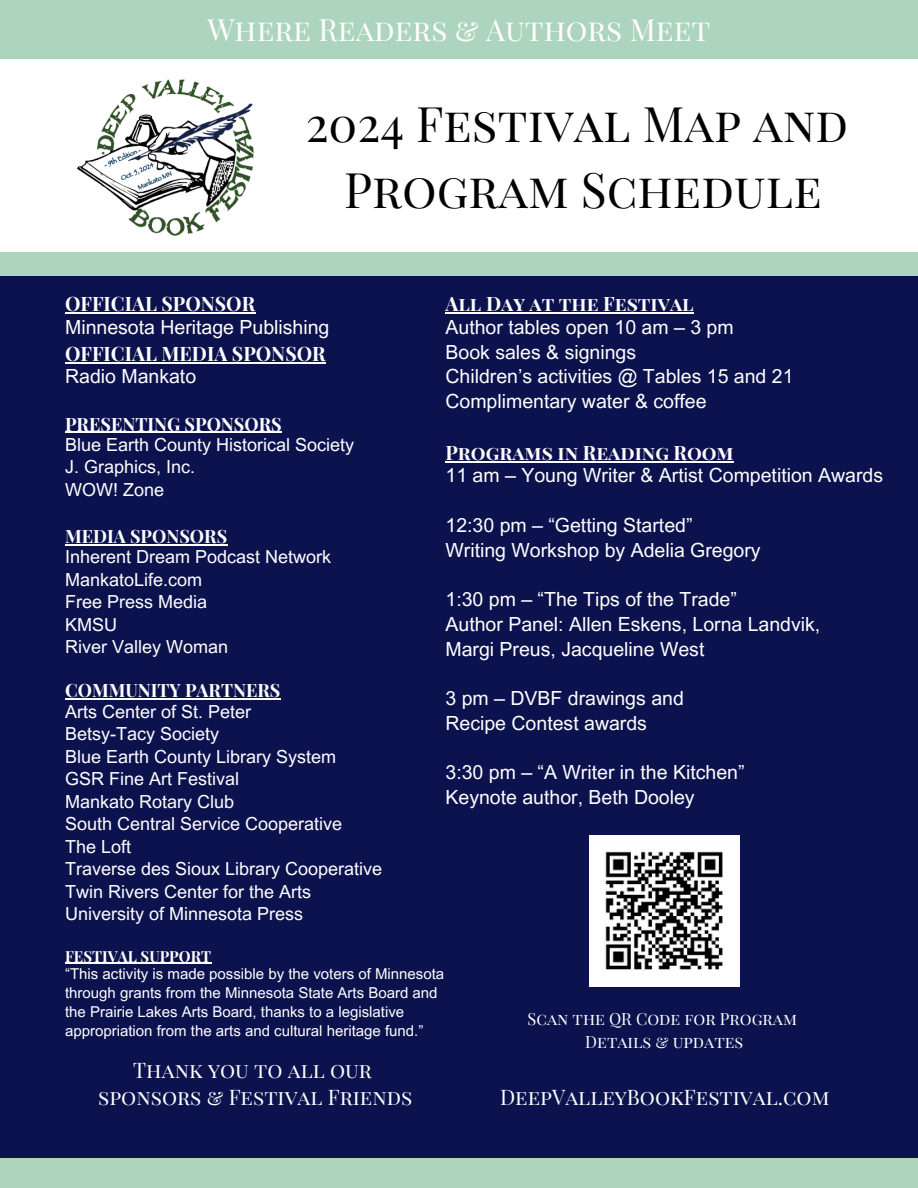
<style>
.page{position:relative;width:918px;height:1188px;background:#fff}
.page>*{position:absolute;margin:0;border:0;box-sizing:border-box;transform-origin:0 0}
.t1{font:48px/66.3px "Playfair Display SC";color:#000;text-align:center}
.t2{font:30px "Playfair Display SC";color:#fff}
.t3{font:21px/27px "Playfair Display SC";color:#fff;text-align:center}
.t4{font:19.5px/24.8px "Arial MT Pro";color:#fff}
.t5{font:700 19.5px/22.5px "Playfair Display SC";color:#fff}
.t6{font:18px/22.5px "Arial MT Pro";color:#fff}
.t7{font:16.5px/22.5px "Playfair Display SC";color:#fff;text-align:center}
.t8{font:15px/19.2px "Arial MT Pro";color:#fff}
.t9{font:700 15px "Playfair Display SC";color:#fff}
.s1{font-family:"Playfair Display SC";font-weight:700}
.s2{font-family:"Arial MT Pro";font-weight:400}
</style>
<div class="page">
<div style="left:0;top:0;width:918px;height:58px;background:#add4bc"></div>
<div style="left:0;top:252px;width:918px;height:24px;background:#add4bc"></div>
<div style="left:0;top:276px;width:918px;height:912px;background:#0c124e"></div>
<div style="left:0;top:1159px;width:918px;height:29px;background:#add4bc"></div>
<img style="left:589px;top:836px;width:151px;height:151px">
<img style="left:65px;top:58px;width:201px;height:178px">
<hr style="left:65px;top:313px;width:190px;height:1px;background:#fff">
<hr style="left:65px;top:362px;width:261px;height:1px;background:#fff">
<hr style="left:65px;top:432px;width:217px;height:1px;background:#fff">
<hr style="left:65px;top:544px;width:162px;height:1px;background:#fff">
<hr style="left:65px;top:698px;width:215px;height:2px;background:#fff">
<hr style="left:65px;top:963px;width:146px;height:1px;background:#fff">
<hr style="left:446px;top:313px;width:248px;height:1px;background:#fff">
<hr style="left:446px;top:461px;width:288px;height:1px;background:#fff">
<h2 class="t2" style="left:207px;top:8px;width:505px">Where Readers &amp; Authors Meet</h2>
<h3 class="t1" style="left:306px;top:89px;width:544px">2024 Festival Map and<br>Program Schedule</h3>
<h4 class="t4" style="left:65px;top:296px;width:266px;line-height:22.5px"><span class="s1">OFFICIAL SPONSOR<br></span>Minnesota Heritage Publishing</h4>
<h4 class="t5" style="left:65px;top:342px;width:262px">OFFICIAL MEDIA SPONSOR<br><span class="s2">Radio Mankato</span></h4>
<h4 class="t6" style="left:65px;top:416px;width:291px;line-height:20.2px"><span class="s1">PRESENTING SPONSORS<br></span>Blue Earth County Historical Society</h4>
<h4 class="t6" style="left:65px;top:458px;width:132px">J. Graphics, Inc.<br>WOW! Zone</h4>
<h4 class="t6" style="left:65px;top:529px;width:268px;line-height:20.2px"><span class="s1">MEDIA SPONSORS<br></span>Inherent Dream Podcast Network</h4>
<h4 class="t6" style="left:65px;top:571px;width:165px">MankatoLife.com<br>Free Press Media<br>KMSU<br>River Valley Woman</h4>
<p class="t6" style="left:65px;top:683px;width:217px;line-height:20.2px"><span class="s1">COMMUNITY PARTNERS<br></span>Arts Center of St. Peter</p>
<p class="t6" style="left:65px;top:725px;width:319px">Betsy-Tacy Society<br>Blue Earth County Library System<br>GSR Fine Art Festival<br>Mankato Rotary Club<br>South Central Service Cooperative<br>The Loft<br>Traverse des Sioux Library Cooperative<br>Twin Rivers Center for the Arts<br>University of Minnesota Press</p>
<p class="t9" style="left:65px;top:945px;width:148px">FESTIVAL SUPPORT</p>
<h3 class="t8" style="left:65px;top:966px;width:381px">“This activity is made possible by the voters of Minnesota through grants from the Minnesota State Arts Board and the Prairie Lakes Arts Board, thanks to a legislative appropriation from the arts and cultural heritage fund.”</h3>
<h3 class="t4" style="left:446px;top:296px;width:290px;line-height:22.5px"><span class="s1">All Day at the Festival<br></span>Author tables open 10 am – 3 pm</h3>
<h3 class="t4" style="left:446px;top:342px;width:350px">Book sales &amp; signings<br>Children’s activities @ Tables 15 and 21<br>Complimentary water &amp; coffee</h3>
<h3 class="t4" style="left:446px;top:444px;width:439px;line-height:22.5px"><span class="s1">Programs in Reading Room<br></span>11 am – Young Writer &amp; Artist Competition Awards</h3>
<h3 class="t4" style="left:446px;top:515px;width:317px">12:30 pm – “Getting Started”<br>Writing Workshop by Adelia Gregory</h3>
<h3 class="t4" style="left:446px;top:589px;width:376px">1:30 pm – “The Tips of the Trade”<br>Author Panel: Allen Eskens, Lorna Landvik,<br>Margi Preus, Jacqueline West</h3>
<h3 class="t4" style="left:446px;top:688px;width:240px">3 pm – DVBF drawings and<br>Recipe Contest awards</h3>
<p class="t4" style="left:446px;top:763px;width:301px">3:30 pm – “A Writer in the Kitchen”<br>Keynote author, Beth Dooley</p>
<h3 class="t7" style="left:528px;top:1007px;width:271px">Scan the QR Code for Program<br>Details &amp; updates</h3>
<h4 class="t3" style="left:98px;top:1056px;width:316px">Thank you to all our sponsors &amp; Festival Friends</h4>
<h3 class="t3" style="left:500px;top:1083px;width:331px">DeepValleyBookFestival.com</h3>
</div>
